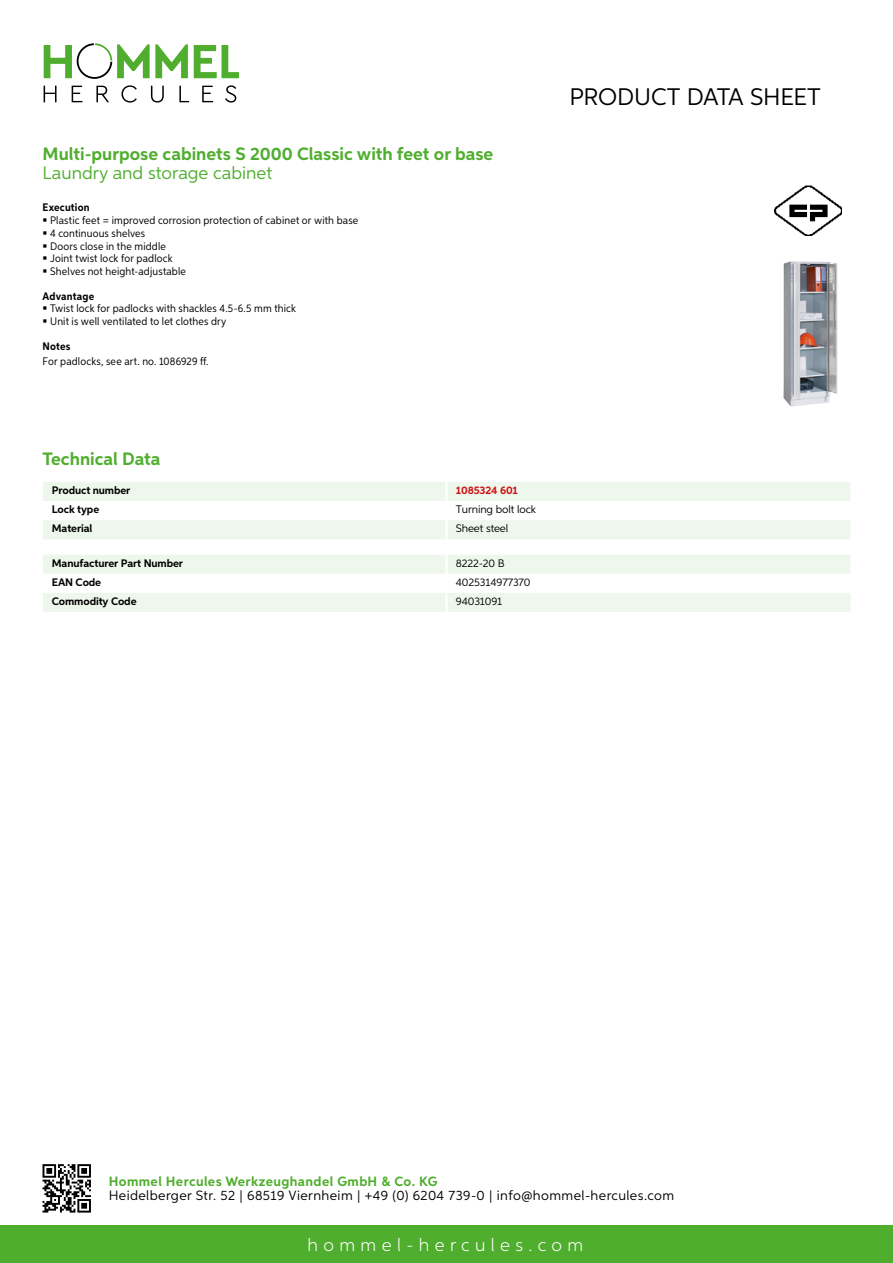
<style>
.page{position:relative;width:893px;height:1263px;background:#fff}
.page>*{position:absolute;margin:0;border:0;box-sizing:border-box;transform-origin:0 0}
.t1{font:24px "Aspira";letter-spacing:-.01em;color:#000}
.t2{font:700 18px "Aspira";color:#50ae2f}
.t3{font:18px "Aspira";color:#50ae2f}
.t4{font:300 18px "Aspira";letter-spacing:.3em;color:#fff}
.t5{font:13.5px "Aspira";letter-spacing:.03em;color:#000}
.t6{font:700 13.5px "Aspira";letter-spacing:.03em;color:#50ae2f}
.t7{font:10.95px/12.8px "Aspira Nar";letter-spacing:.015em;color:#000}
.t8{font:700 10.95px "Aspira";letter-spacing:-.01em;color:#000}
.t9{font:10.95px "Aspira";letter-spacing:-.01em;color:#000}
.t10{font:700 10.95px "Aspira Nar";letter-spacing:.015em;color:#000}
.t11{font:700 10.95px "Aspira";letter-spacing:-.01em;color:#cd1013}
</style>
<div class="page">
<div style="left:0;top:1226px;width:893px;height:37px;background:#50ae2f"></div>
<svg style="left:43px;top:1164px;width:48px;height:48px"></svg>
<svg style="left:194px;top:45px;width:45px;height:33px"></svg>
<svg style="left:44px;top:43px;width:144px;height:36px"></svg>
<svg style="left:44px;top:86px;width:13px;height:16px"></svg>
<svg style="left:72px;top:86px;width:10px;height:16px"></svg>
<svg style="left:96px;top:86px;width:13px;height:16px"></svg>
<svg style="left:121px;top:85px;width:16px;height:18px"></svg>
<svg style="left:151px;top:86px;width:13px;height:17px"></svg>
<svg style="left:179px;top:86px;width:10px;height:16px"></svg>
<svg style="left:202px;top:86px;width:11px;height:16px"></svg>
<svg style="left:225px;top:85px;width:11px;height:18px"></svg>
<svg style="left:43px;top:482px;width:807px;height:57px"></svg>
<hr style="left:445px;top:520px;width:3px;height:19px;background:#fff">
<svg style="left:43px;top:555px;width:807px;height:57px"></svg>
<hr style="left:445px;top:593px;width:3px;height:19px;background:#fff">
<img style="left:783px;top:261px;width:55px;height:146px">
<img style="left:775px;top:185px;width:67px;height:50px">
<h2 class="t2" style="left:43px;top:142px;width:452px">Multi-purpose cabinets S 2000 Classic with feet or base</h2>
<h2 class="t3" style="left:43px;top:162px;width:231px">Laundry and storage cabinet</h2>
<p class="t10" style="left:43px;top:201px;width:49px">Execution</p>
<p class="t7" style="left:50px;top:214px;width:310px">Plastic feet = improved corrosion protection of cabinet or with base 4 continuous shelves<br>Doors close in the middle<br>Joint twist lock for padlock<br>Shelves not height-adjustable</p>
<p class="t10" style="left:43px;top:289px;width:53px">Advantage</p>
<p class="t7" style="left:50px;top:302px;width:247px">Twist lock for padlocks with shackles 4.5-6.5 mm thick<br>Unit is well ventilated to let clothes dry</p>
<p class="t10" style="left:43px;top:340px;width:29px">Notes</p>
<p class="t7" style="left:43px;top:355px;width:168px">For padlocks, see art. no. 1086929 ff.</p>
<h2 class="t2" style="left:43px;top:448px;width:120px">Technical Data</h2>
<p class="t8" style="left:52px;top:483px;width:80px">Product number</p>
<p class="t11" style="left:456px;top:483px;width:64px">1085324 601</p>
<p class="t8" style="left:52px;top:502px;width:49px">Lock type</p>
<p class="t9" style="left:456px;top:502px;width:82px">Turning bolt lock</p>
<p class="t8" style="left:52px;top:521px;width:42px">Material</p>
<p class="t9" style="left:456px;top:522px;width:54px">Sheet steel</p>
<p class="t8" style="left:52px;top:556px;width:133px">Manufacturer Part Number</p>
<p class="t9" style="left:456px;top:556px;width:50px">8222-20 B</p>
<p class="t8" style="left:52px;top:575px;width:51px">EAN Code</p>
<p class="t9" style="left:456px;top:575px;width:76px">4025314977370</p>
<p class="t8" style="left:52px;top:594px;width:86px">Commodity Code</p>
<p class="t9" style="left:456px;top:594px;width:48px">94031091</p>
<h1 class="t1" style="left:569px;top:82px;width:253px">Product data sh eet</h1>
<p class="t6" style="left:109px;top:1172px;width:330px">Hommel Hercules Werkzeughandel GmbH &amp; Co. KG</p>
<p class="t5" style="left:109px;top:1187px;width:567px">Heidelberger Str. 52 | 68519 Viernheim | +49 (0) 6204 739-0 | info@hommel-hercules.com</p>
<h2 class="t4" style="left:307px;top:1234px;width:277px">hommel-hercules.com</h2>
</div>
